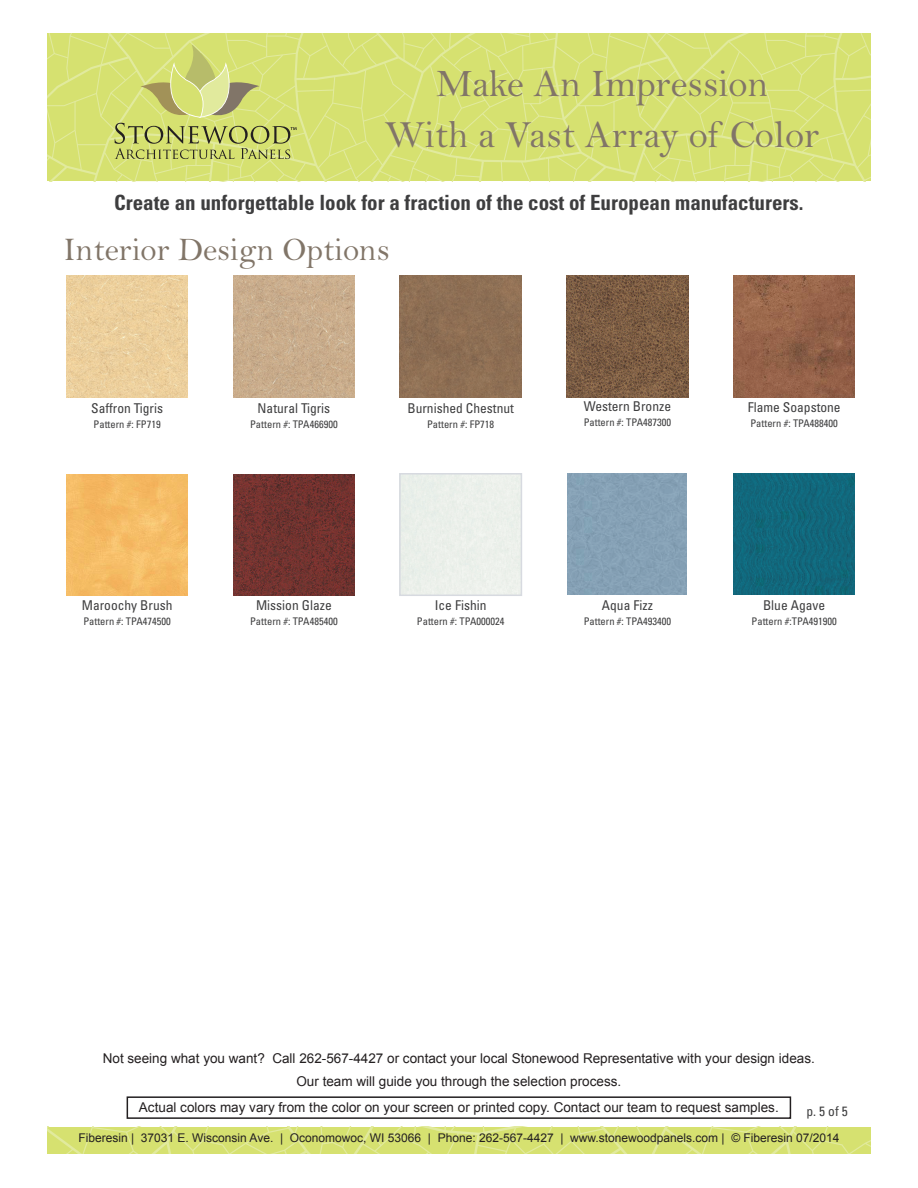
<style>
.page{position:relative;width:918px;height:1188px;background:#fff}
.page>*{position:absolute;margin:0;border:0;box-sizing:border-box;transform-origin:0 0}
.t1{font:39px/51px "Bell";color:#817568;text-align:center}
.t2{font:33px "Bell";color:#817568}
.t3{font:700 condensed 21px "Univers";color:#3e3e3f}
.t4{font:13.5px/22.5px "Arial";color:#231f20;text-align:center}
.t5{font:condensed 13.5px "Univers";color:#3e3e3f}
.t6{font:12px "Arial";color:#231f20}
.t7{font:condensed 10.5px "Univers";color:#3e3e3f}
</style>
<div class="page">
<svg style="left:47px;top:1127px;width:824px;height:26px;background:#d7e174"></svg>
<div style="left:127px;top:1096px;width:664px;height:23px;border:2px solid #231f20"></div>
<svg style="left:546px;top:33px;width:325px;height:148px;background:#d7e174"></svg>
<svg style="left:47px;top:33px;width:499px;height:148px;background:#d7e174"></svg>
<svg style="left:115px;top:45px;width:182px;height:114px;background:#c9d171"></svg>
<img style="left:233px;top:276px;width:122px;height:121px">
<img style="left:733px;top:276px;width:122px;height:121px">
<img style="left:66px;top:474px;width:122px;height:122px">
<div style="left:400px;top:276px;width:121px;height:121px;background:#8e6f54"></div>
<img style="left:567px;top:276px;width:121px;height:121px">
<img style="left:233px;top:474px;width:122px;height:122px">
<div style="left:568px;top:473px;width:119px;height:122px;background:#85a1b6"></div>
<img style="left:733px;top:473px;width:122px;height:122px">
<div style="left:399px;top:473px;width:123px;height:123px;border:2px solid #d7dae0"></div>
<img style="left:66px;top:276px;width:122px;height:121px">
<h1 class="t1" style="left:385px;top:59px;width:436px">Make An Impression<br>With a Vast Array of Color</h1>
<h3 class="t3" style="left:114px;top:190px;width:691px">Create an unforgettable look for a fraction of the cost of European manufacturers.</h3>
<h2 class="t2" style="left:64px;top:231px;width:328px">Interior Design Options</h2>
<p class="t5" style="left:91px;top:399px;width:73px">Saffron Tigris</p>
<p class="t7" style="left:94px;top:417px;width:69px">Pattern #: FP719</p>
<p class="t5" style="left:82px;top:596px;width:92px">Maroochy Brush</p>
<p class="t7" style="left:83px;top:614px;width:89px">Pattern #: TPA474500</p>
<p class="t5" style="left:258px;top:399px;width:74px">Natural Tigris</p>
<p class="t7" style="left:250px;top:417px;width:89px">Pattern #: TPA466900</p>
<p class="t5" style="left:256px;top:596px;width:77px">Mission Glaze</p>
<p class="t7" style="left:250px;top:614px;width:89px">Pattern #: TPA485400</p>
<p class="t5" style="left:407px;top:399px;width:108px">Burnished Chestnut</p>
<p class="t7" style="left:427px;top:417px;width:69px">Pattern #: FP718</p>
<p class="t5" style="left:435px;top:597px;width:53px">Ice Fishin</p>
<p class="t7" style="left:417px;top:615px;width:89px">Pattern #: TPA000024</p>
<p class="t5" style="left:584px;top:398px;width:89px">Western Bronze</p>
<p class="t7" style="left:584px;top:416px;width:89px">Pattern #: TPA487300</p>
<p class="t5" style="left:602px;top:597px;width:52px">Aqua Fizz</p>
<p class="t7" style="left:584px;top:615px;width:89px">Pattern #: TPA493400</p>
<p class="t5" style="left:748px;top:399px;width:94px">Flame Soapstone</p>
<p class="t7" style="left:750px;top:417px;width:89px">Pattern #: TPA488400</p>
<p class="t5" style="left:763px;top:597px;width:64px">Blue Agave</p>
<p class="t7" style="left:752px;top:615px;width:87px">Pattern #:TPA491900</p>
<p class="t4" style="left:103px;top:1047px;width:714px">Not seeing what you want? Call 262-567-4427 or contact your local Stonewood Representative with your design ideas.<br>Our team will guide you through the selection process.</p>
<p class="t4" style="left:139px;top:1096px;width:641px">Actual colors may vary from the color on your screen or printed copy. Contact our team to request samples.</p>
<p class="t5" style="left:807px;top:1102px;width:43px">p. 5 of 5</p>
<p class="t6" style="left:78px;top:1129px;width:763px">Fiberesin | 37031 E. Wisconsin Ave. | Oconomowoc, WI 53066 | Phone: 262-567-4427 | www.stonewoodpanels.com | © Fiberesin 07/2014</p>
</div>
